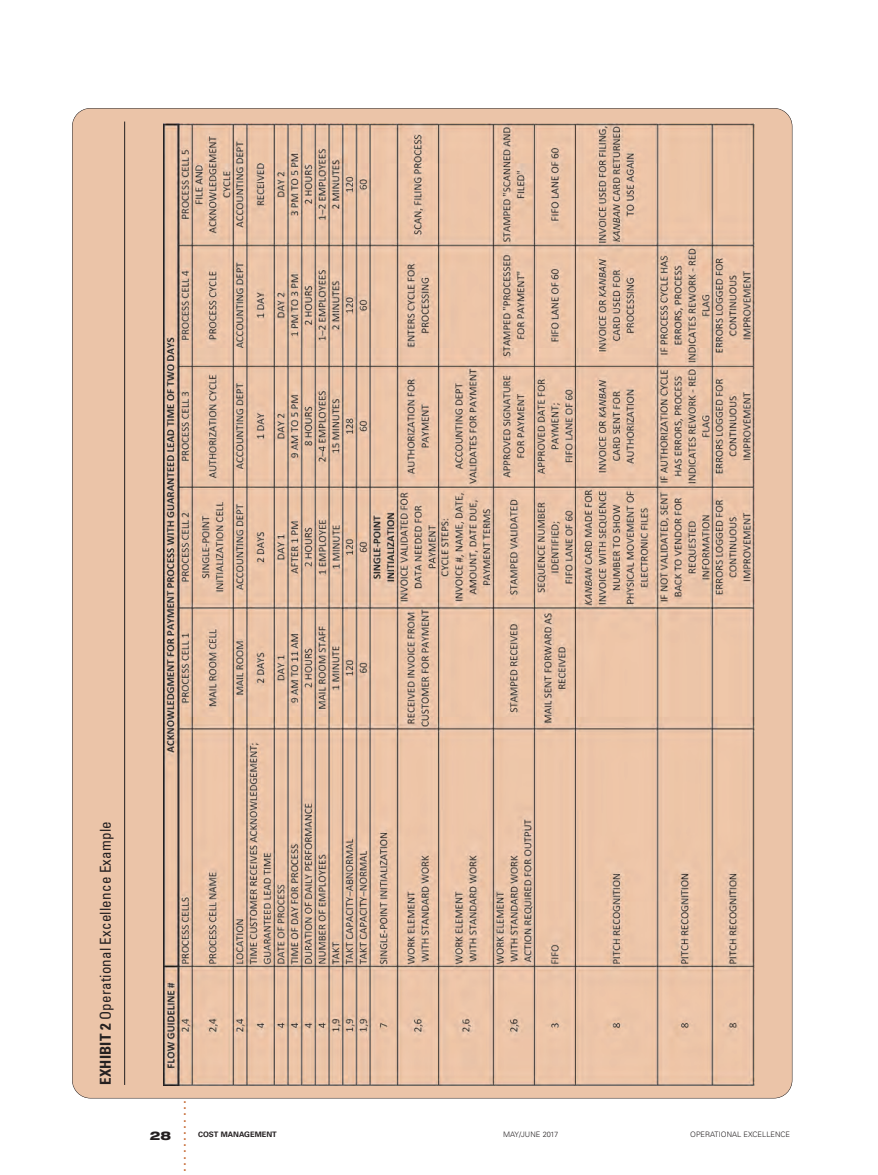
<style>
.page{position:relative;width:878px;height:1175px;background:#fff}
.page>*{position:absolute;margin:0;border:0;box-sizing:border-box;transform-origin:0 0}
.t1{font:condensed 15px "Univers";letter-spacing:.015em;color:#231f20}
.t2{font:15px "Helvetica";color:#c05a1e}
.t3{font:800 expanded 12px "Helvetica Neue";color:#231f20}
.t4{font:300 7.5px "Univers";color:#231f20}
.t5{font:700 7.5px "Univers";color:#231f20}
.s1{font-weight:700}
</style>
<div class="page">
<div style="left:72px;top:108px;width:720px;height:990px;background:#ebc4a8;border-radius:18px"></div>
<img style="left:163px;top:123px;width:591px;height:962px">
<hr style="left:124px;top:122px;width:1px;height:962px;background:#231f20">
<p class="t1" style="left:100px;top:1084px;width:265px;rotate:-90deg"><span class="s1">EXHIBIT 2</span> Operational Excellence Example</p>
<p class="t2" style="left:195px;top:1099px;width:74px;rotate:90deg">. . . . . . . . . . . .</p>
<p class="t3" style="left:150px;top:1131px;width:23px">28</p>
<p class="t5" style="left:198px;top:1131px;width:80px">COST MANAGEMENT</p>
<p class="t4" style="left:503px;top:1131px;width:57px">MAY/JUNE 2017</p>
<p class="t4" style="left:690px;top:1131px;width:101px">OPERATIONAL EXCELLENCE</p>
</div>
